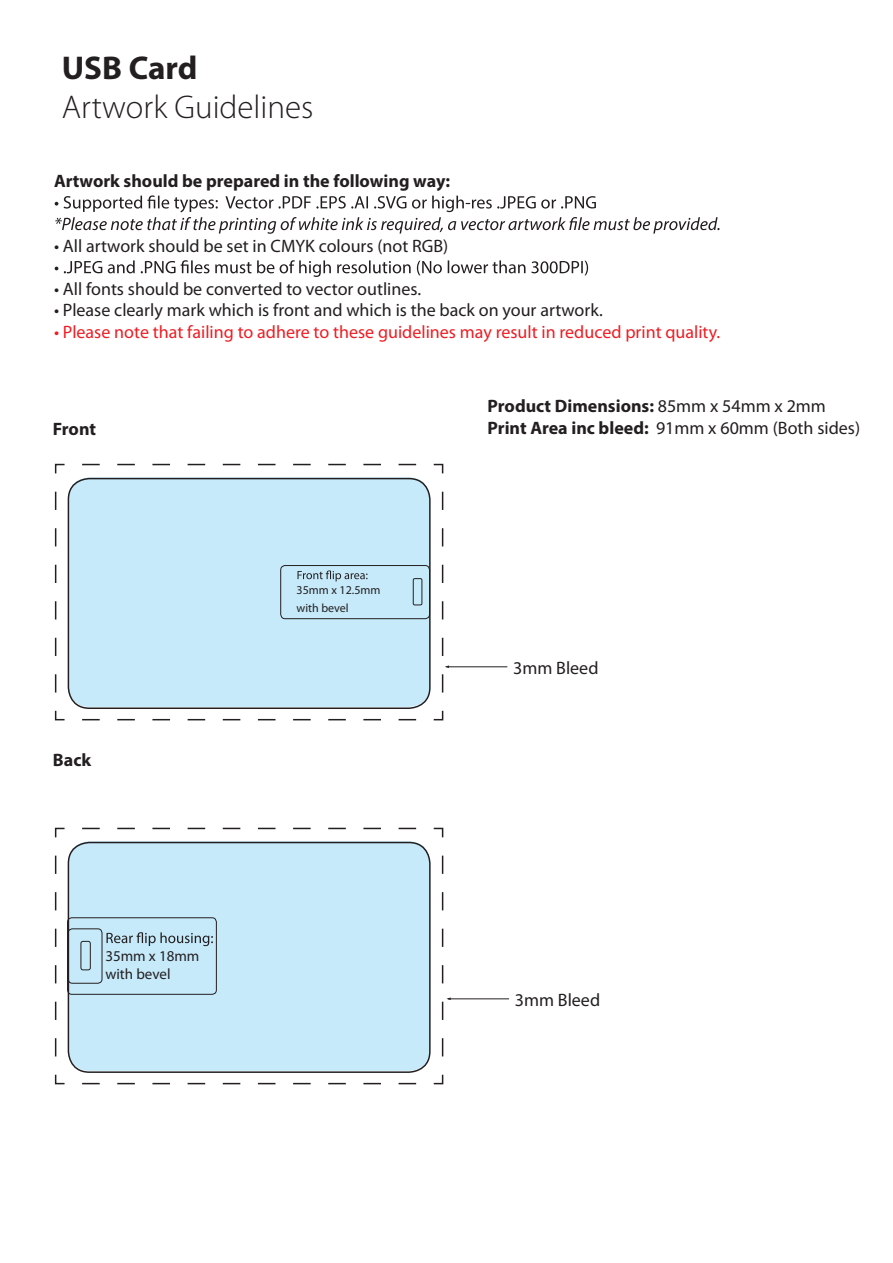
<style>
.page{position:relative;width:893px;height:1263px;background:#fff}
.page>*{position:absolute;margin:0;border:0;box-sizing:border-box;transform-origin:0 0}
.t1{font:300 33px "Myriad Pro";color:#231f20}
.t2{font:700 33px "Myriad Pro";color:#231f20}
.t3{font:18px "Myriad Pro";color:#231f20}
.t4{font:700 18px/21.6px "Myriad Pro";color:#231f20}
.t5{font:18px "Myriad Pro";color:#ee1d23}
.t6{font:15px/18px "Myriad Pro";color:#231f20}
.t7{font:12px/18px "Myriad Pro";color:#231f20}
.s1{font-weight:400}
</style>
<div class="page">
<div style="left:68px;top:841px;width:362px;height:230px;background:#c6eafa;border-radius:21px"></div>
<svg style="left:55px;top:195px;width:664px;height:39px"></svg>
<svg style="left:55px;top:260px;width:533px;height:17px"></svg>
<div style="left:68px;top:477px;width:362px;height:230px;background:#c6eafa;border-radius:21px"></div>
<div style="left:68px;top:478px;width:363px;height:231px;border:2px solid #231f20;border-radius:21px"></div>
<hr style="left:446px;top:666px;width:61px;height:1px;background:#231f20">
<hr style="left:448px;top:998px;width:61px;height:1px;background:#231f20">
<svg style="left:297px;top:570px;width:71px;height:11px"></svg>
<svg style="left:106px;top:932px;width:107px;height:14px"></svg>
<div style="left:281px;top:565px;width:149px;height:54px;border:1px solid #231f20;border-radius:4px"></div>
<div style="left:413px;top:578px;width:9px;height:27px;border:1px solid #231f20;border-radius:2px"></div>
<div style="left:67px;top:917px;width:150px;height:77px;border:1px solid #231f20;border-radius:4px"></div>
<div style="left:68px;top:929px;width:34px;height:54px;border:1px solid #231f20;border-radius:4px"></div>
<div style="left:81px;top:941px;width:10px;height:29px;border:1px solid #231f20;border-radius:2px"></div>
<svg style="left:433px;top:710px;width:11px;height:11px"></svg>
<svg style="left:82px;top:719px;width:334px;height:1px"></svg>
<svg style="left:54px;top:710px;width:11px;height:11px"></svg>
<svg style="left:55px;top:491px;width:1px;height:201px"></svg>
<svg style="left:54px;top:463px;width:11px;height:11px"></svg>
<svg style="left:82px;top:464px;width:335px;height:1px"></svg>
<svg style="left:433px;top:463px;width:11px;height:11px"></svg>
<svg style="left:442px;top:492px;width:7px;height:201px"></svg>
<div style="left:68px;top:842px;width:363px;height:231px;border:2px solid #231f20;border-radius:21px"></div>
<svg style="left:433px;top:1074px;width:11px;height:11px"></svg>
<svg style="left:82px;top:1083px;width:334px;height:1px"></svg>
<svg style="left:54px;top:1074px;width:11px;height:11px"></svg>
<svg style="left:55px;top:855px;width:1px;height:201px"></svg>
<svg style="left:54px;top:827px;width:11px;height:11px"></svg>
<svg style="left:82px;top:828px;width:335px;height:1px"></svg>
<svg style="left:433px;top:827px;width:11px;height:11px"></svg>
<svg style="left:442px;top:856px;width:9px;height:201px"></svg>
<h1 class="t2" style="left:62px;top:46px;width:137px">USB Card</h1>
<h1 class="t1" style="left:62px;top:89px;width:253px">Artwork Guidelines</h1>
<p class="t4" style="left:54px;top:169px;width:398px">Artwork should be prepared in the following way:</p>
<p class="t3" style="left:54px;top:234px;width:396px">• All artwork should be set in CMYK colours (not RGB)</p>
<p class="t3" style="left:54px;top:278px;width:369px">• All fonts should be converted to vector outlines.</p>
<p class="t3" style="left:54px;top:299px;width:550px">• Please clearly mark which is front and which is the back on your artwork.</p>
<p class="t5" style="left:54px;top:321px;width:668px">• Please note that failing to adhere to these guidelines may result in reduced print quality.</p>
<p class="t4" style="left:53px;top:418px;width:45px">Front</p>
<p class="t4" style="left:53px;top:748px;width:40px">Back</p>
<p class="t6" style="left:105px;top:947px;width:96px">35mm x 18mm with bevel</p>
<p class="t7" style="left:297px;top:580px;width:85px">35mm x 12.5mm with bevel</p>
<p class="t4" style="left:488px;top:394px;width:374px">Product Dimensions: <span class="s1">85mm x 54mm x 2mm<br></span>Print Area inc bleed: <span class="s1">91mm x 60mm (Both sides)</span></p>
<p class="t3" style="left:513px;top:657px;width:87px">3mm Bleed</p>
<p class="t3" style="left:515px;top:989px;width:87px">3mm Bleed</p>
</div>
